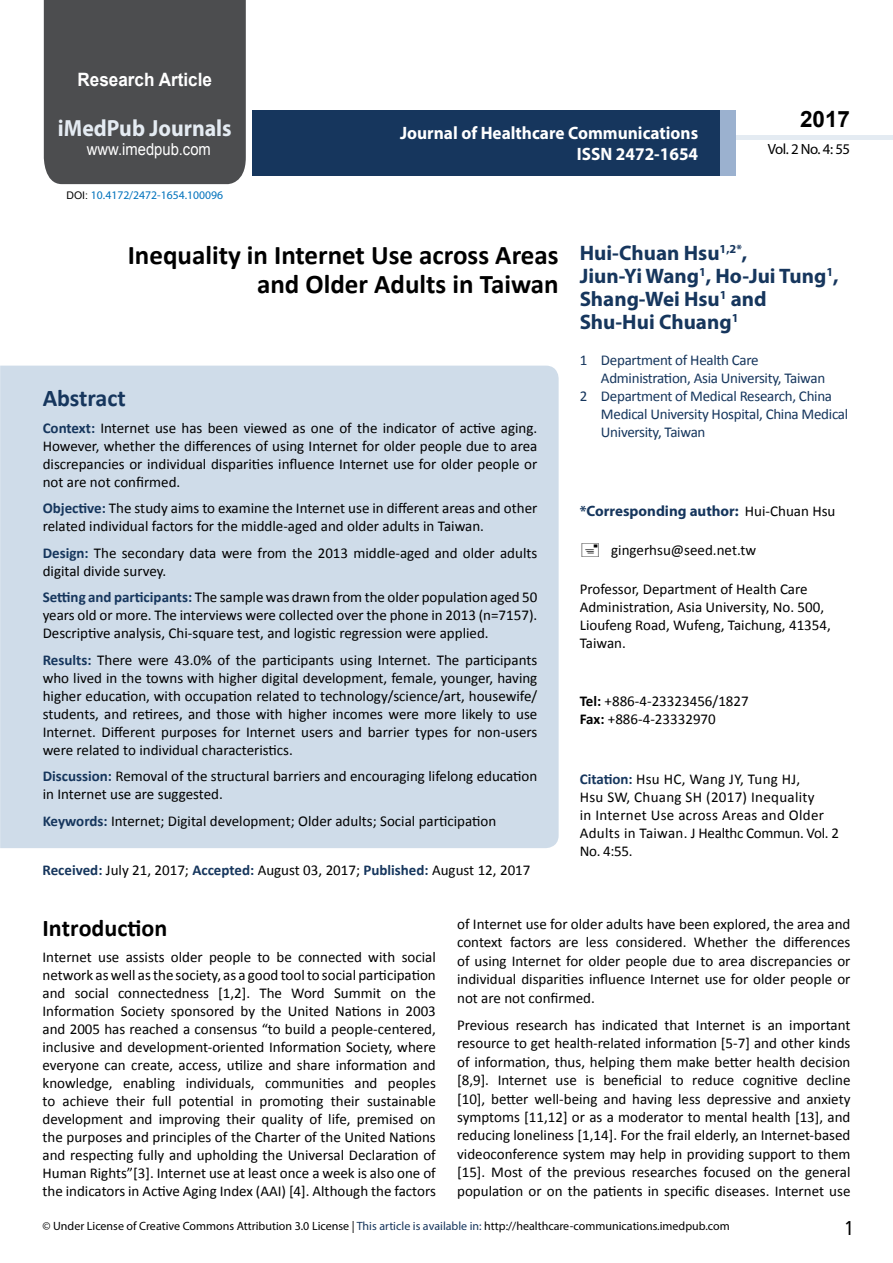
<style>
.page{position:relative;width:893px;height:1263px;background:#fff}
.page>*{position:absolute;margin:0;border:0;box-sizing:border-box;transform-origin:0 0}
.t1{font:700 27px/29.7px "Calibri";color:#000;text-align:right}
.t2{font:25.5px "Tunga";color:#000}
.t3{font:700 24px "Calibri";color:#000}
.t4{font:700 24px "Calibri";color:#16365d}
.t5{font:700 23.4px "Myriad Pro";color:#e4ebf2;scale:.93 1}
.t6{font:700 22.5px "Arial";color:#000}
.t7{font:700 21px/23.1px "Myriad Pro";color:#16365d}
.t8{font:700 18.45px "Arial";color:#fff;scale:.93 1}
.t9{font:700 18px/21.6px "Myriad Pro";color:#fff;text-align:right;scale:.96 1}
.t10{font:16.5px "Arial";color:#fff;scale:.89 1}
.t11{font:15px/18px "Calibri";color:#000;text-align:justify}
.t12{font:15px "Calibri";letter-spacing:-.02em;color:#16365d}
.t13{font:15px/18px "Calibri";letter-spacing:.02em;color:#000}
.t14{font:700 15px "Myriad Pro";color:#16365d}
.t15{font:14.85px "Myriad Pro";letter-spacing:-.03em;color:#000}
.t16{font:12px "Myriad Pro";color:#000}
.t17{font:11.7px "Myriad Pro";color:#0072bc}
.s1{font-family:"Arial";font-size:10.5px;color:#000}
.s2{font-weight:700;color:#16365d}
.s3{font-family:"Calibri";font-weight:400;color:#000}
.s4{font-weight:700}
.s5{color:#16365d}
</style>
<div class="page">
<div style="left:44px;top:0;width:202px;height:184px;background:#4c4d4f"></div>
<div style="left:736px;top:135px;width:157px;height:5px;background:#e4ebf2"></div>
<div style="left:252px;top:110px;width:469px;height:66px;background:#16365d"></div>
<div style="left:720px;top:110px;width:16px;height:66px;background:#9bb1cf"></div>
<div style="left:0;top:366px;width:559px;height:482px;background:#cfdce9"></div>
<p class="t8" style="left:78px;top:67px;width:146px">Research Article</p>
<h3 class="t5" style="left:58px;top:113px;width:188px">iMedPub Journals</h3>
<p class="t10" style="left:87px;top:138px;width:141px">www.imedpub.com</p>
<p class="t17" style="left:66px;top:188px;width:158px"><span class="s1">DOI:</span> 10.4172/2472-1654.100096</p>
<p class="t9" style="left:400px;top:121px;width:312px">Journal of Healthcare Communications<br>ISSN 2472-1654</p>
<h3 class="t6" style="left:800px;top:104px;width:52px">2017</h3>
<p class="t15" style="left:768px;top:140px;width:84px">Vol. 2 No. 4: 55</p>
<h1 class="t1" style="left:128px;top:240px;width:432px">Inequality in Internet Use across Areas and Older Adults in Taiwan</h1>
<h3 class="t4" style="left:43px;top:383px;width:85px">Abstract</h3>
<p class="t11" style="left:43px;top:419px;width:496px"><span class="s2">Context:</span> Internet use has been viewed as one of the indicator of active aging.<br>However, whether the differences of using Internet for older people due to area discrepancies or individual disparities influence Internet use for older people or not are not confirmed.</p>
<p class="t11" style="left:43px;top:499px;width:496px"><span class="s2">Objective:</span> The study aims to examine the Internet use in different areas and other related individual factors for the middle-aged and older adults in Taiwan.</p>
<p class="t11" style="left:43px;top:544px;width:496px"><span class="s2">Design:</span> The secondary data were from the 2013 middle-aged and older adults digital divide survey.</p>
<p class="t11" style="left:43px;top:588px;width:496px"><span class="s2">Setting and participants:</span> The sample was drawn from the older population aged 50 years old or more. The interviews were collected over the phone in 2013 (n=7157).<br>Descriptive analysis, Chi-square test, and logistic regression were applied.</p>
<p class="t11" style="left:43px;top:651px;width:496px"><span class="s2">Results:</span> There were 43.0% of the participants using Internet. The participants who lived in the towns with higher digital development, female, younger, having higher education, with occupation related to technology/science/art, housewife/ students, and retirees, and those with higher incomes were more likely to use Internet. Different purposes for Internet users and barrier types for non-users were related to individual characteristics.</p>
<p class="t11" style="left:43px;top:767px;width:496px"><span class="s2">Discussion:</span> Removal of the structural barriers and encouraging lifelong education in Internet use are suggested.</p>
<p class="t11" style="left:43px;top:812px;width:455px"><span class="s2">Keywords:</span> Internet; Digital development; Older adults; Social participation</p>
<p class="t11" style="left:43px;top:861px;width:489px"><span class="s2">Received:</span> July 21, 2017; <span class="s2">Accepted:</span> August 03, 2017; <span class="s2">Published:</span> August 12, 2017</p>
<h3 class="t7" style="left:580px;top:241px;width:260px">Hui-Chuan Hsu<sup>1,2*</sup>,<br>Jiun-Yi Wang<sup>1</sup>, Ho-Jui Tung<sup>1</sup>,<br>Shang-Wei Hsu<sup>1</sup> and<br>Shu-Hui Chuang<sup>1</sup></h3>
<p class="t12" style="left:580px;top:351px;width:180px">1 Department of Health Care</p>
<p class="t12" style="left:601px;top:369px;width:226px">Administration, Asia University, Taiwan</p>
<p class="t12" style="left:580px;top:387px;width:254px">2 Department of Medical Research, China</p>
<p class="t12" style="left:601px;top:405px;width:249px">Medical University Hospital, China Medical</p>
<p class="t12" style="left:601px;top:423px;width:106px">University, Taiwan</p>
<p class="t14" style="left:580px;top:501px;width:257px">*Corresponding author: <span class="s3">Hui-Chuan Hsu</span></p>
<p class="t11" style="left:611px;top:541px;width:147px">gingerhsu@seed.net.tw</p>
<p class="t11" style="left:580px;top:580px;width:253px;text-align:left">Professor, Department of Health Care<br>Administration, Asia University, No. 500,<br>Lioufeng Road, Wufeng, Taichung, 41354,<br>Taiwan.</p>
<p class="t11" style="left:580px;top:692px;width:171px"><span class="s4">Tel:</span> +886-4-23323456/1827<br><span class="s4">Fax:</span> +886-4-23332970</p>
<p class="t13" style="left:580px;top:770px;width:261px"><span class="s2">Citation:</span> Hsu HC, Wang JY, Tung HJ,<br>Hsu SW, Chuang SH (2017) Inequality<br>in Internet Use across Areas and Older<br>Adults in Taiwan. J Healthc Commun. Vol. 2<br>No. 4:55.</p>
<h3 class="t3" style="left:43px;top:912px;width:126px">Introduction</h3>
<p class="t11" style="left:43px;top:948px;width:395px">Internet use assists older people to be connected with social network as well as the society, as a good tool to social participation and social connectedness [1,2]. The Word Summit on the Information Society sponsored by the United Nations in 2003 and 2005 has reached a consensus “to build a people-centered, inclusive and development-oriented Information Society, where everyone can create, access, utilize and share information and knowledge, enabling individuals, communities and peoples to achieve their full potential in promoting their sustainable development and improving their quality of life, premised on the purposes and principles of the Charter of the United Nations and respecting fully and upholding the Universal Declaration of Human Rights”[3]. Internet use at least once a week is also one of the indicators in Active Aging Index (AAI) [4]. Although the factors</p>
<p class="t11" style="left:457px;top:915px;width:395px;line-height:18.5px">of Internet use for older adults have been explored, the area and context factors are less considered. Whether the differences of using Internet for older people due to area discrepancies or individual disparities influence Internet use for older people or not are not confirmed.</p>
<p class="t11" style="left:457px;top:1015px;width:395px;line-height:18.5px">Previous research has indicated that Internet is an important resource to get health-related information [5-7] and other kinds of information, thus, helping them make better health decision [8,9]. Internet use is beneficial to reduce cognitive decline [10], better well-being and having less depressive and anxiety symptoms [11,12] or as a moderator to mental health [13], and reducing loneliness [1,14]. For the frail elderly, an Internet-based videoconference system may help in providing support to them [15]. Most of the previous researches focused on the general population or on the patients in specific diseases. Internet use</p>
<p class="t16" style="left:43px;top:1218px;width:689px">© Under License of Creative Commons Attribution 3.0 License | <span class="s5">This article is available in:</span> http://healthcare-communications.imedpub.com</p>
<h2 class="t2" style="left:845px;top:1211px;width:9px">1</h2>
</div>
